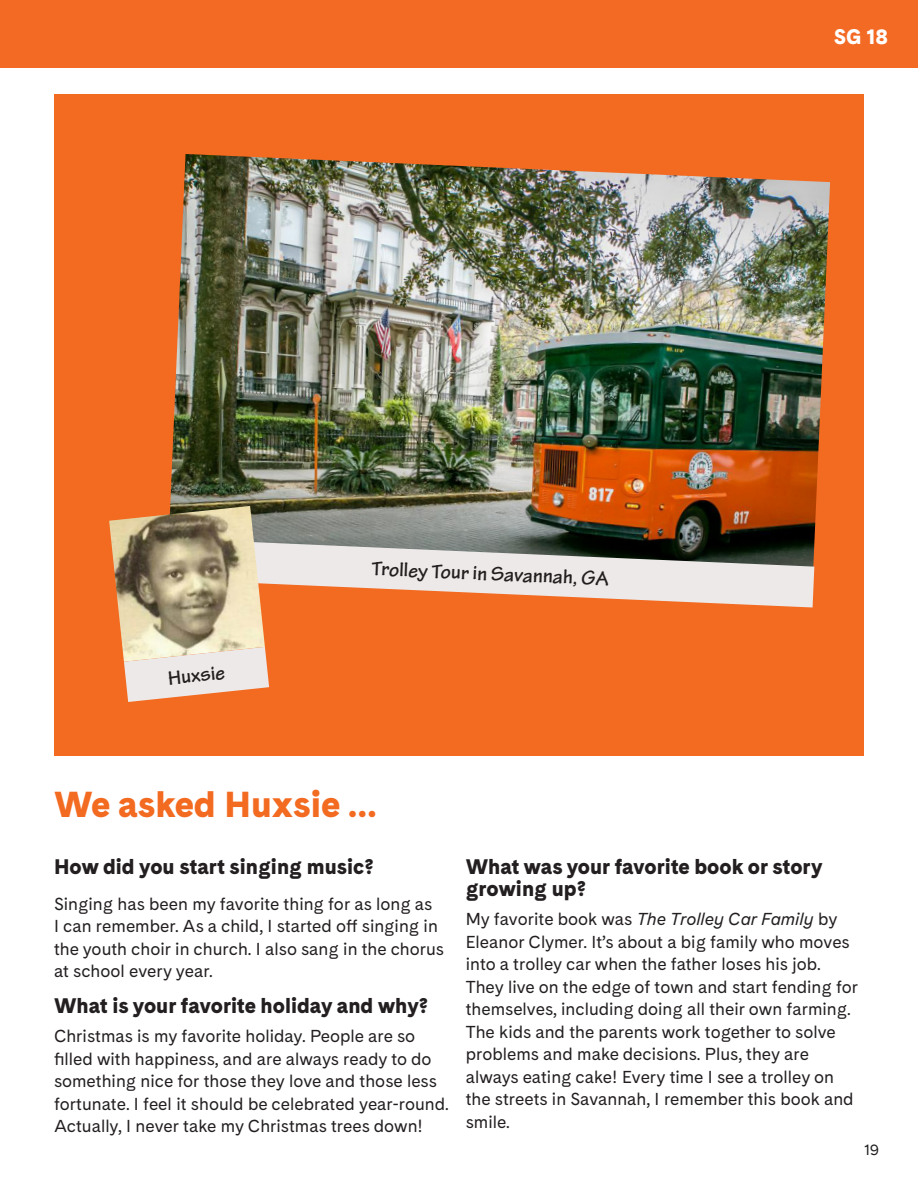
<style>
.page{position:relative;width:918px;height:1188px;background:#fff}
.page>*{position:absolute;margin:0;border:0;box-sizing:border-box;transform-origin:0 0}
.We_Asked_Title-UNIT3{font:900 36px "Cadiz";color:#f36a21}
.We_Asked_Question{font:900 21px/22.5px "Cadiz";color:#231f20}
.Photo_Caption{font:700 21px "Tekton Pro";color:#231f20}
.We_Asked_Answer{font:900 21px "Cadiz";color:#231f20}
.t1{font:900 21px "Cadiz";color:#fff}
.We_Asked_Answer-2{font:17.25px/22.5px "Cadiz";color:#231f20}
.t2{font:15px "Cadiz";color:#231f20}
.s1{font-style:italic}
</style>
<div class="page">
<div style="left:0;top:0;width:918px;height:68px;background:#f36a24"></div>
<div style="left:55px;top:94px;width:809px;height:662px;background:#f36a21"></div>
<img style="left:170px;top:154px;width:660px;height:420px">
<svg style="left:265px;top:538px;width:549px;height:69px;fill:#ece9e8"></svg>
<img style="left:109px;top:506px;width:156px;height:156px">
<svg style="left:124px;top:647px;width:145px;height:55px"></svg>
<p class="Photo_Caption" style="left:167px;top:666px;width:59px;rotate:-6deg">Huxsie</p>
<p class="Photo_Caption" style="left:373px;top:555px;width:239px;rotate:3deg">Trolley Tour in Savannah, GA</p>
<p class="t1" style="left:834px;top:20px;width:56px">SG 18</p>
<h2 class="We_Asked_Title-UNIT3" style="left:54px;top:777px;width:324px">We asked Huxsie …</h2>
<p class="We_Asked_Answer" style="left:54px;top:850px;width:321px">How did you start singing music?</p>
<p class="We_Asked_Answer-2" style="left:54px;top:892px;width:392px">Singing has been my favorite thing for as long as<br>I can remember. As a child, I started off singing in the youth choir in church. I also sang in the chorus at school every year.</p>
<p class="We_Asked_Question" style="left:54px;top:993px;width:375px">What is your favorite holiday and why?</p>
<p class="We_Asked_Answer-2" style="left:54px;top:1025px;width:396px">Christmas is my favorite holiday. People are so filled with happiness, and are always ready to do something nice for those they love and those less fortunate. I feel it should be celebrated year-round.<br>Actually, I never take my Christmas trees down!</p>
<p class="We_Asked_Question" style="left:466px;top:854px;width:358px">What was your favorite book or story growing up?</p>
<p class="We_Asked_Answer-2" style="left:466px;top:908px;width:394px">My favorite book was <span class="s1">The Trolley Car Family</span> by Eleanor Clymer. It’s about a big family who moves into a trolley car when the father loses his job.<br>They live on the edge of town and start fending for themselves, including doing all their own farming.<br>The kids and the parents work together to solve problems and make decisions. Plus, they are always eating cake! Every time I see a trolley on the streets in Savannah, I remember this book and smile.</p>
<p class="t2" style="left:864px;top:1139px;width:17px">19</p>
</div>
